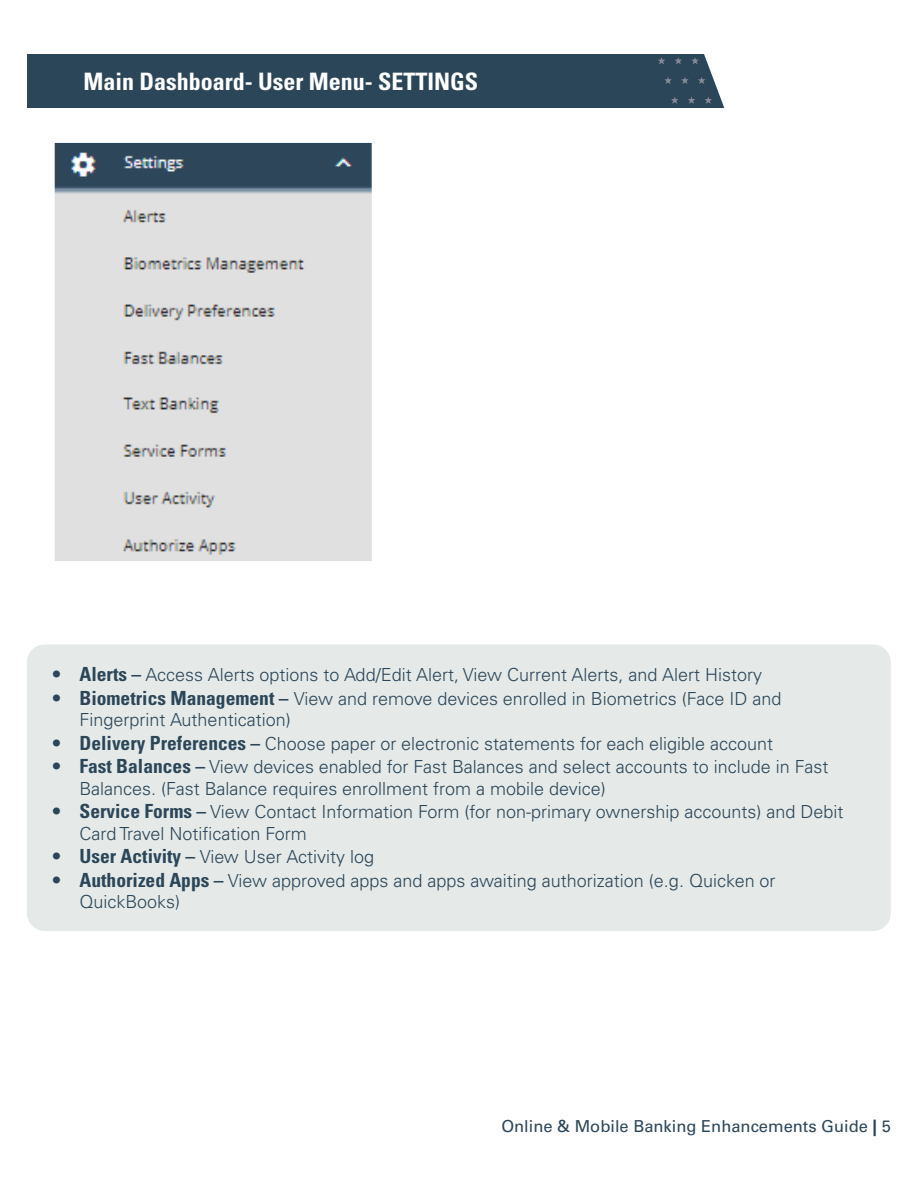
<style>
.page{position:relative;width:918px;height:1188px;background:#fff}
.page>*{position:absolute;margin:0;border:0;box-sizing:border-box;transform-origin:0 0}
.t1{font:700 condensed 24px "Univers LT Std";color:#fff}
.t2{font:300 18px/21.6px "Univers LT Pro 45";color:#2c4659}
.t3{font:16.5px "Univers LT Pro 55 Roman";color:#2c4659}
.s1{font-family:"Univers LT Std";font-weight:700;font-stretch:condensed;font-size:19.5px}
.s2{font-family:"Univers LT Pro 65";font-weight:700}
</style>
<div class="page">
<img style="left:56px;top:144px;width:315px;height:416px">
<div style="left:52px;top:140px;width:323px;height:424px;border:3px solid #fff"></div>
<div style="left:27px;top:54px;width:697px;height:54px;background:#2c4659"></div>
<div style="left:27px;top:644px;width:864px;height:287px;background:#e5eae8;border-radius:18px"></div>
<p class="t1" style="left:84px;top:67px;width:396px">Main Dashboard- User Menu- SETTINGS</p>
<p class="t2" style="left:52px;top:664px;width:711px"><span class="s1">• Alerts –</span> Access Alerts options to Add/Edit Alert, View Current Alerts, and Alert History</p>
<p class="t2" style="left:80px;top:687px;width:704px;text-indent:-27px"><span class="s1">• Biometrics Management –</span> View and remove devices enrolled in Biometrics (Face ID and<br>Fingerprint Authentication)</p>
<p class="t2" style="left:52px;top:732px;width:722px"><span class="s1">• Delivery Preferences –</span> Choose paper or electronic statements for each eligible account</p>
<p class="t2" style="left:80px;top:756px;width:750px;text-indent:-27px"><span class="s1">• Fast Balances –</span> View devices enabled for Fast Balances and select accounts to include in Fast<br>Balances. (Fast Balance requires enrollment from a mobile device)</p>
<p class="t2" style="left:80px;top:801px;width:765px;text-indent:-27px"><span class="s1">• Service Forms –</span> View Contact Information Form (for non-primary ownership accounts) and Debit<br>Card Travel Notification Form</p>
<p class="t2" style="left:52px;top:846px;width:323px"><span class="s1">• User Activity –</span> View User Activity log</p>
<p class="t2" style="left:80px;top:869px;width:698px;text-indent:-27px"><span class="s1">• Authorized Apps –</span> View approved apps and apps awaiting authorization (e.g. Quicken or<br>QuickBooks)</p>
<p class="t3" style="left:501px;top:1115px;width:391px">Online &amp; Mobile Banking Enhancements Guide <span class="s2">|</span> 5</p>
</div>
